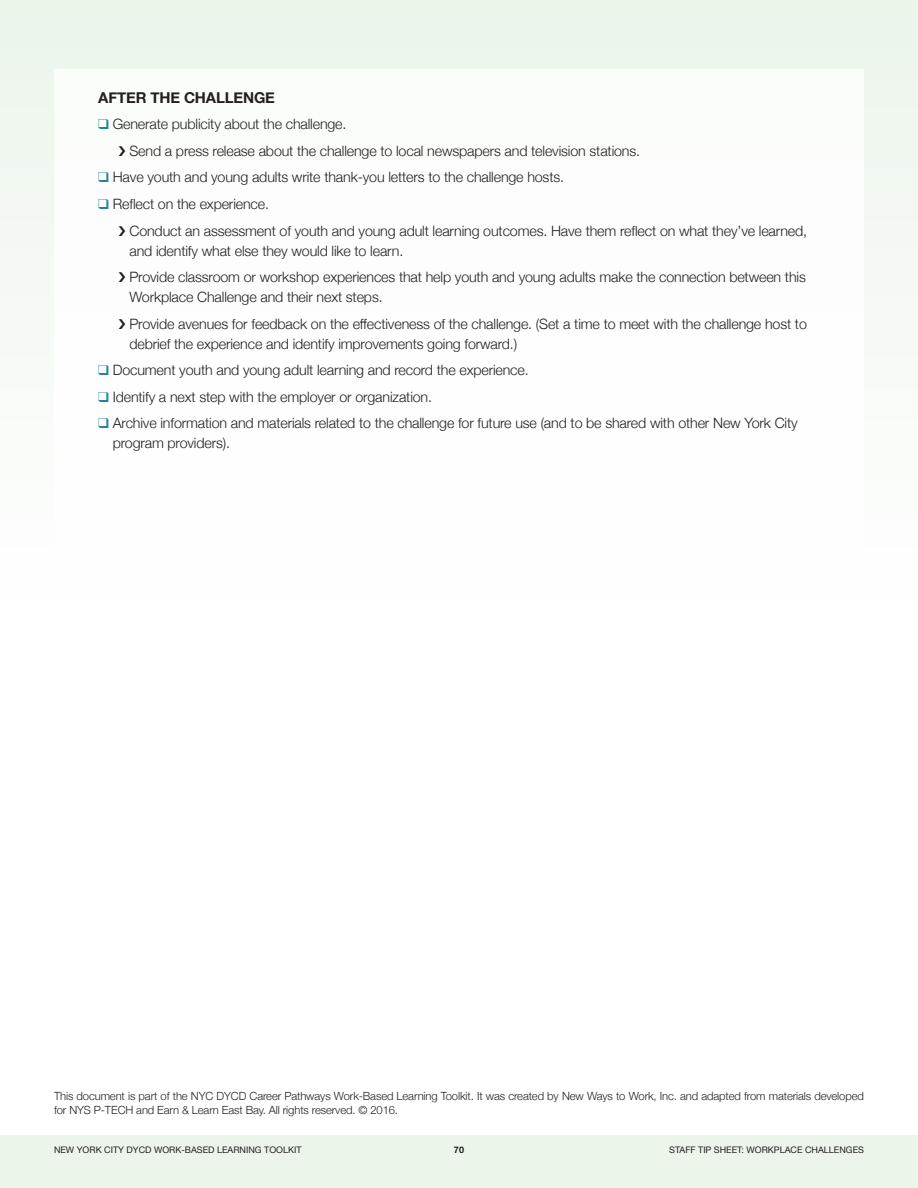
<style>
.page{position:relative;width:918px;height:1188px;background:#fff}
.page>*{position:absolute;margin:0;border:0;box-sizing:border-box;transform-origin:0 0}
.t1{font:700 15px "Helvetica Neue";letter-spacing:-.01em;color:#231f20}
.t2{font:300 14.25px/19.8px "Helvetica Neue";letter-spacing:-.01em;color:#231f20}
.t3{font:300 11.25px/13.5px "Helvetica Neue";letter-spacing:-.01em;color:#231f20}
.t4{font:9px "Helvetica Neue";color:#231f20}
.t5{font:700 9px "Helvetica Neue";color:#231f20}
.s1{color:#2580a4}
</style>
<div class="page">
<div style="left:0;top:1135px;width:918px;height:53px;background:#ebf5ea"></div>
<div style="left:0;top:0;width:918px;height:602px;background:linear-gradient(to bottom,#ebf5ea,#fefefe)"></div>
<div style="left:54px;top:69px;width:810px;height:999px;background:#fff"></div>
<p class="t1" style="left:98px;top:85px;width:178px">AFTER THE CHALLENGE</p>
<p class="t2" style="left:98px;top:113px;width:250px"><span class="s1">❑</span> Generate publicity about the challenge.</p>
<p class="t2" style="left:129px;top:140px;width:512px">Send a press release about the challenge to local newspapers and television stations.</p>
<p class="t2" style="left:98px;top:166px;width:467px"><span class="s1">❑</span> Have youth and young adults write thank-you letters to the challenge hosts.</p>
<p class="t2" style="left:98px;top:193px;width:172px"><span class="s1">❑</span> Reflect on the experience.</p>
<p class="t2" style="left:129px;top:220px;width:679px">Conduct an assessment of youth and young adult learning outcomes. Have them reflect on what they’ve learned, and identify what else they would like to learn.</p>
<p class="t2" style="left:129px;top:266px;width:678px">Provide classroom or workshop experiences that help youth and young adults make the connection between this<br>Workplace Challenge and their next steps.</p>
<p class="t2" style="left:129px;top:313px;width:679px">Provide avenues for feedback on the effectiveness of the challenge. (Set a time to meet with the challenge host to debrief the experience and identify improvements going forward.)</p>
<p class="t2" style="left:98px;top:359px;width:432px"><span class="s1">❑</span> Document youth and young adult learning and record the experience.</p>
<p class="t2" style="left:98px;top:386px;width:335px"><span class="s1">❑</span> Identify a next step with the employer or organization.</p>
<p class="t2" style="left:113px;top:412px;width:686px;text-indent:-14px"><span class="s1">❑</span> Archive information and materials related to the challenge for future use (and to be shared with other New York City program providers).</p>
<p class="t3" style="left:54px;top:1089px;width:811px">This document is part of the NYC DYCD Career Pathways Work-Based Learning Toolkit. It was created by New Ways to Work, Inc. and adapted from materials developed for NYS P-TECH and Earn &amp; Learn East Bay. All rights reserved. © 2016.</p>
<p class="t4" style="left:54px;top:1143px;width:249px">NEW YORK CITY DYCD WORK-BASED LEARNING TOOLKIT</p>
<p class="t5" style="left:454px;top:1143px;width:12px">70</p>
<p class="t4" style="left:669px;top:1143px;width:196px">STAFF TIP SHEET: WORKPLACE CHALLENGES</p>
</div>
